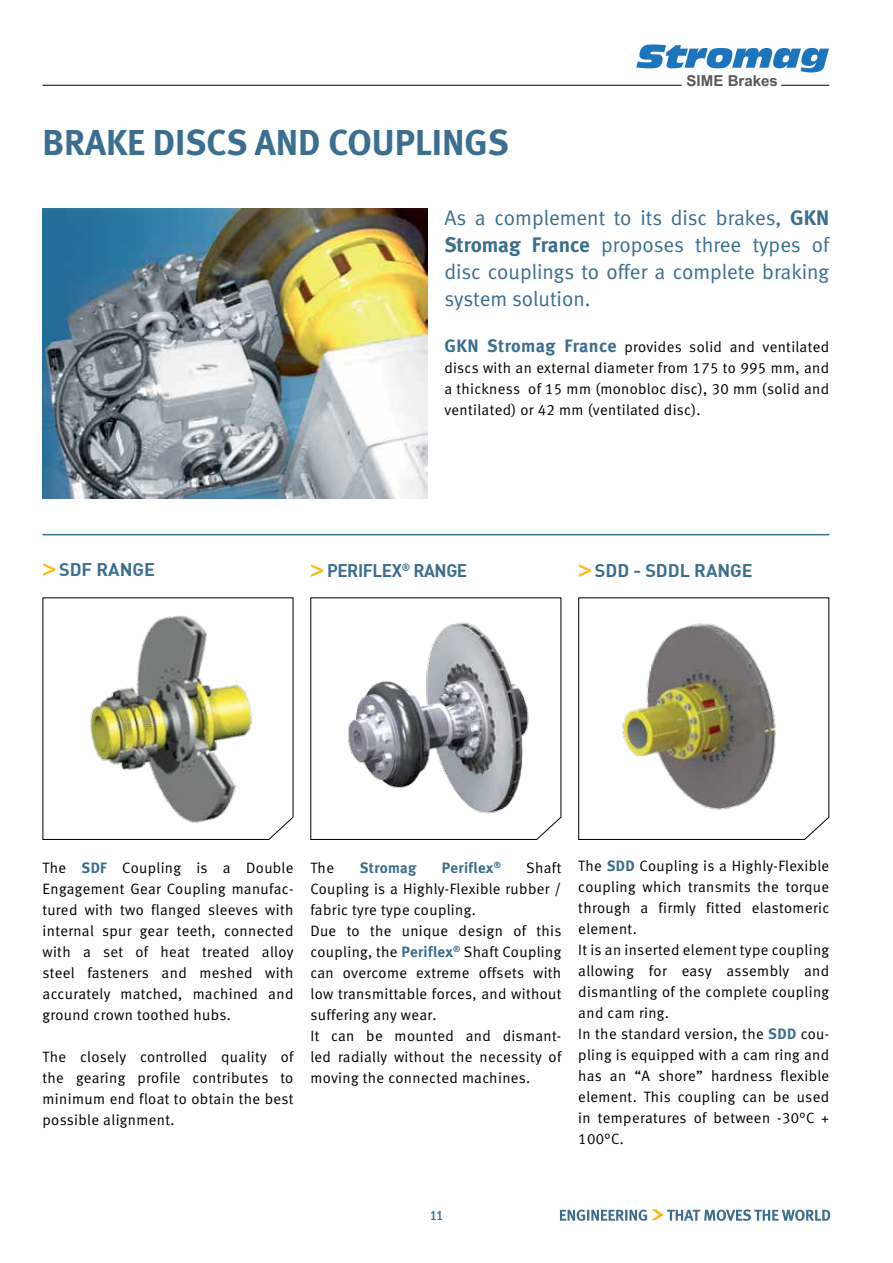
<style>
.page{position:relative;width:893px;height:1263px;background:#fff}
.page>*{position:absolute;margin:0;border:0;box-sizing:border-box;transform-origin:0 0}
.t1{font:36px "Meta Bold LF";color:#3b6e8f}
.t2{font:21px/27px "Meta Normal LF";color:#3b6e8f;text-align:justify}
.t3{font:700 18px "DIN";color:#3b6e8f}
.t4{font:700 18px "DIN";letter-spacing:-.025em;color:#3b6e8f;scale:.95 1}
.t5{font:700 15.15px "Arial";color:#58595b}
.t6{font:15px/21px "Meta Normal LF";letter-spacing:.025em;color:#000;text-align:justify}
.t7{font:15px "Meta Bold LF";letter-spacing:.025em;color:#3b6e8f}
.t8{font:500 condensed 13.5px "Franklin Gothic";color:#3b6e8f}
.s1{font-family:"Meta Bold LF"}
.s2{font-family:"Meta Bold LF";font-size:18px;color:#3b6e8f}
.s3{font-family:"Antique Olive Nord Italic A";font-weight:400;color:#fdb913}
.s4{font-family:"Meta Bold LF";color:#3b6e8f}
</style>
<div class="page">
<svg style="left:43px;top:597px;width:251px;height:243px"></svg>
<svg style="left:310px;top:597px;width:251px;height:243px"></svg>
<svg style="left:578px;top:597px;width:251px;height:243px"></svg>
<hr style="left:43px;top:534px;width:786px;height:1px;background:#3b6e8f">
<img style="left:43px;top:208px;width:384px;height:291px">
<svg style="left:560px;top:1209px;width:270px;height:12px"></svg>
<svg style="left:636px;top:44px;width:193px;height:28px"></svg>
<hr style="left:43px;top:85px;width:639px;height:1px;background:#000">
<hr style="left:781px;top:85px;width:48px;height:1px;background:#000">
<h1 class="t1" style="left:43px;top:122px;width:468px">BRAKE DISCS AND COUPLINGS</h1>
<p class="t5" style="left:686px;top:70px;width:93px">SIME Brakes</p>
<h2 class="t2" style="left:444px;top:204px;width:387px">As a complement to its disc brakes, <span class="s1">GKN Stromag France</span> proposes three types of disc couplings to offer a complete braking system solution.</h2>
<p class="t6" style="left:444px;top:336px;width:386px"><span class="s2">GKN Stromag France</span> provides solid and ventilated discs with an external diameter from 175 to 995 mm, and a thickness of 15 mm (monobloc disc), 30 mm (solid and ventilated) or 42 mm (ventilated disc).</p>
<p class="t3" style="left:43px;top:557px;width:114px"><span class="s3">&gt;</span> SDF RANGE</p>
<p class="t3" style="left:578px;top:559px;width:176px"><span class="s3">&gt;</span> SDD - SDDL RANGE</p>
<p class="t4" style="left:310px;top:559px;width:167px"><span class="s3">&gt;</span> PERIFLEX<sup>®</sup> RANGE</p>
<p class="t6" style="left:43px;top:857px;width:253px">The <span class="s4">SDF</span> Coupling is a Double Engagement Gear Coupling manufac&shy;tured with two flanged sleeves with internal spur gear teeth, connected with a set of heat treated alloy steel fasteners and meshed with accurately matched, machined and ground crown toothed hubs.</p>
<p class="t6" style="left:43px;top:1046px;width:253px">The closely controlled quality of the gearing profile contributes to minimum end float to obtain the best possible alignment.</p>
<p class="t6" style="left:310px;top:857px;width:25px">The</p>
<p class="t7" style="left:360px;top:859px;width:58px">Stromag</p>
<p class="t7" style="left:442px;top:859px;width:61px">Periflex<sup>®</sup></p>
<p class="t6" style="left:310px;top:857px;width:253px;text-align:left;text-indent:216px">Shaft<br>Coupling is a Highly-Flexible rubber / fabric tyre type coupling.<br>Due to the unique design of this coupling, the <span class="s4">Periflex</span><sup>®</sup> Shaft Coupling can overcome extreme offsets with low transmittable forces, and without suffering any wear.<br>It can be mounted and dismant&shy;led radially without the necessity of moving the connected machines.</p>
<p class="t6" style="left:578px;top:855px;width:253px;text-align:left">The <span class="s4">SDD</span> Coupling is a Highly-Flexible coupling which transmits the torque through a firmly fitted elastomeric element.<br>It is an inserted element type coupling allowing for easy assembly and dismantling of the complete coupling and cam ring.<br>In the standard version, the <span class="s4">SDD</span> cou&shy;pling is equipped with a cam ring and has an “A shore” hardness flexible element. This coupling can be used in temperatures of between -30°C +<br>100°C.</p>
<p class="t8" style="left:430px;top:1207px;width:15px">11</p>
</div>
